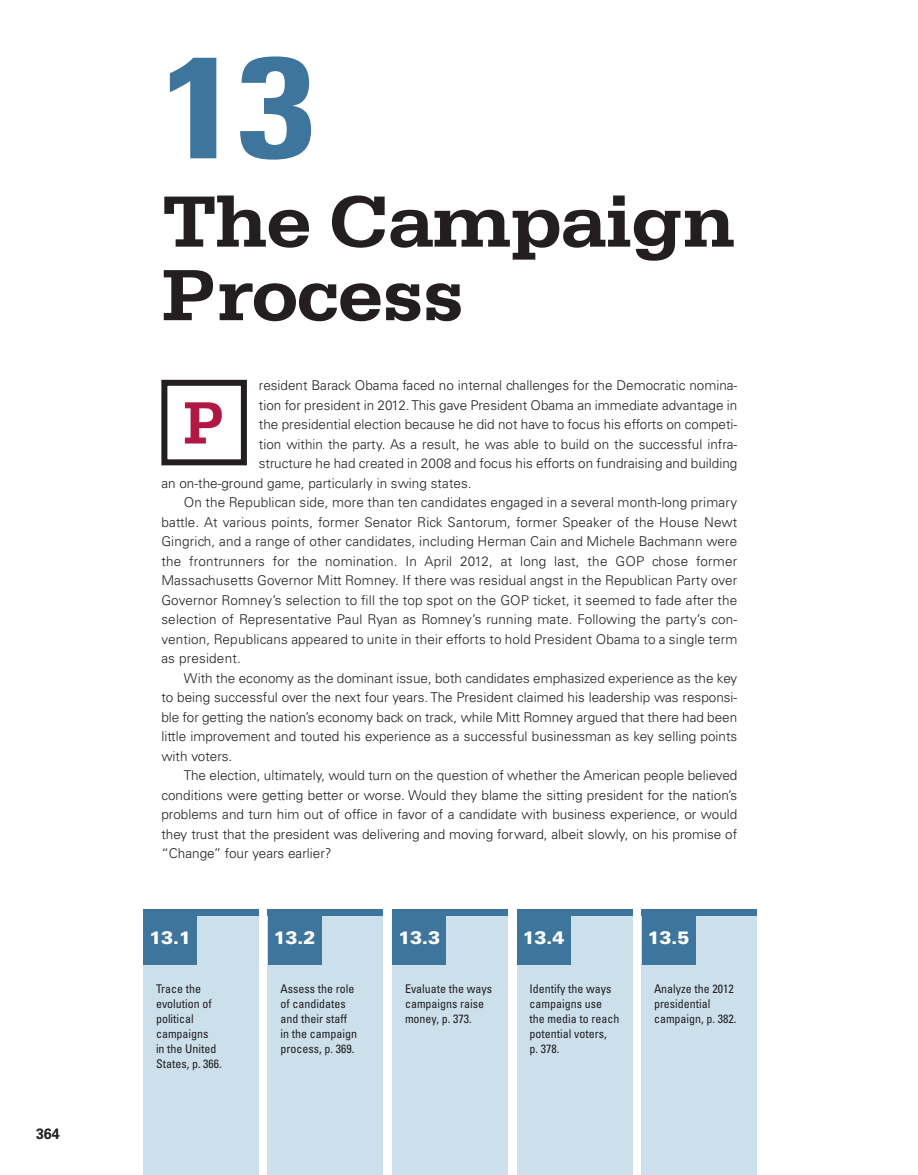
<style>
.page{position:relative;width:918px;height:1175px;background:#fff}
.page>*{position:absolute;margin:0;border:0;box-sizing:border-box;transform-origin:0 0}
.t1{font:700 condensed 144px "Univers LT Std";color:#3e759c;scale:1.2 1}
.t2{font:700 76.5px/73.5px "Serifa Std";letter-spacing:-.02em;color:#231f20;scale:1.1 1}
.t3{font:700 63px "Serifa Std";color:#b11844}
.t4{font:900 18px "Univers LT Std";letter-spacing:-.025em;color:#fff}
.t5{font:700 15px "Univers LT Std";color:#231f20;scale:.95 1}
.t6{font:300 13.5px "Univers LT Std";color:#231f20}
.t7{font:condensed 12px/15px "Univers LT Std";color:#231f20}
</style>
<div class="page">
<div style="left:143px;top:909px;width:116px;height:265px;background:#cce0eb"></div>
<div style="left:517px;top:909px;width:115px;height:265px;background:#cce0eb"></div>
<div style="left:268px;top:909px;width:115px;height:265px;background:#cce0eb"></div>
<div style="left:641px;top:909px;width:116px;height:265px;background:#cce0eb"></div>
<div style="left:392px;top:909px;width:116px;height:265px;background:#cce0eb"></div>
<div style="left:143px;top:912px;width:54px;height:52px;background:#3e759c"></div>
<div style="left:268px;top:912px;width:54px;height:52px;background:#3e759c"></div>
<div style="left:392px;top:912px;width:54px;height:52px;background:#3e759c"></div>
<div style="left:517px;top:912px;width:54px;height:52px;background:#3e759c"></div>
<div style="left:642px;top:912px;width:54px;height:52px;background:#3e759c"></div>
<div style="left:143px;top:909px;width:116px;height:6px;background:#3e759c"></div>
<div style="left:268px;top:909px;width:115px;height:6px;background:#3e759c"></div>
<div style="left:392px;top:909px;width:116px;height:6px;background:#3e759c"></div>
<div style="left:517px;top:909px;width:115px;height:6px;background:#3e759c"></div>
<div style="left:641px;top:909px;width:116px;height:6px;background:#3e759c"></div>
<div style="left:161px;top:380px;width:86px;height:85px;border:6px solid #231f20"></div>
<p class="t5" style="left:36px;top:1124px;width:27px">364</p>
<h1 class="t1" style="left:161px;top:19px;width:129px">13</h1>
<h2 class="t2" style="left:161px;top:184px;width:525px">The Campaign<br>Process</h2>
<p class="t6" style="left:259px;top:377px;width:480px">resident Barack Obama faced no internal challenges for the Democratic nomina-</p>
<p class="t6" style="left:259px;top:397px;width:480px">tion for president in 2012. This gave President Obama an immediate advantage in</p>
<p class="t6" style="left:259px;top:416px;width:480px">the presidential election because he did not have to focus his efforts on competi-</p>
<p class="t6" style="left:259px;top:436px;width:480px">tion within the party. As a result, he was able to build on the successful infra-</p>
<p class="t6" style="left:259px;top:455px;width:480px">structure he had created in 2008 and focus his efforts on fundraising and building</p>
<p class="t6" style="left:161px;top:475px;width:312px">an on-the-ground game, particularly in swing states.</p>
<p class="t6" style="left:184px;top:494px;width:555px">On the Republican side, more than ten candidates engaged in a several month-long primary</p>
<p class="t6" style="left:161px;top:514px;width:578px">battle. At various points, former Senator Rick Santorum, former Speaker of the House Newt</p>
<p class="t6" style="left:161px;top:533px;width:578px">Gingrich, and a range of other candidates, including Herman Cain and Michele Bachmann were</p>
<p class="t6" style="left:161px;top:553px;width:577px">the frontrunners for the nomination. In April 2012, at long last, the GOP chose former</p>
<p class="t6" style="left:161px;top:572px;width:577px">Massachusetts Governor Mitt Romney. If there was residual angst in the Republican Party over</p>
<p class="t6" style="left:161px;top:592px;width:577px">Governor Romney’s selection to fill the top spot on the GOP ticket, it seemed to fade after the</p>
<p class="t6" style="left:161px;top:611px;width:577px">selection of Representative Paul Ryan as Romney’s running mate. Following the party’s con-</p>
<p class="t6" style="left:161px;top:631px;width:578px">vention, Republicans appeared to unite in their efforts to hold President Obama to a single term</p>
<p class="t6" style="left:161px;top:650px;width:81px">as president.</p>
<p class="t6" style="left:184px;top:670px;width:555px">With the economy as the dominant issue, both candidates emphasized experience as the key</p>
<p class="t6" style="left:161px;top:689px;width:577px">to being successful over the next four years. The President claimed his leadership was responsi-</p>
<p class="t6" style="left:161px;top:709px;width:577px">ble for getting the nation’s economy back on track, while Mitt Romney argued that there had been</p>
<p class="t6" style="left:161px;top:728px;width:577px">little improvement and touted his experience as a successful businessman as key selling points</p>
<p class="t6" style="left:161px;top:748px;width:72px">with voters.</p>
<p class="t6" style="left:184px;top:767px;width:555px">The election, ultimately, would turn on the question of whether the American people believed</p>
<p class="t6" style="left:161px;top:787px;width:577px">conditions were getting better or worse. Would they blame the sitting president for the nation’s</p>
<p class="t6" style="left:161px;top:806px;width:578px">problems and turn him out of office in favor of a candidate with business experience, or would</p>
<p class="t6" style="left:161px;top:826px;width:577px">they trust that the president was delivering and moving forward, albeit slowly, on his promise of</p>
<p class="t6" style="left:161px;top:845px;width:172px">“Change” four years earlier?</p>
<h3 class="t3" style="left:183px;top:386px;width:44px">P</h3>
<h3 class="t4" style="left:149px;top:926px;width:43px">13.1</h3>
<h3 class="t4" style="left:274px;top:926px;width:43px">13.2</h3>
<h3 class="t4" style="left:398px;top:926px;width:43px">13.3</h3>
<h3 class="t4" style="left:523px;top:926px;width:43px">13.4</h3>
<h3 class="t4" style="left:648px;top:926px;width:43px">13.5</h3>
<p class="t7" style="left:156px;top:981px;width:67px">Trace the evolution of political campaigns<br>in the United<br>States, p. 366.</p>
<p class="t7" style="left:280px;top:981px;width:78px">Assess the role of candidates and their staff in the campaign process, p. 369.</p>
<p class="t7" style="left:405px;top:981px;width:89px">Evaluate the ways campaigns raise money, p. 373.</p>
<p class="t7" style="left:530px;top:981px;width:91px">Identify the ways campaigns use the media to reach potential voters,<br>p. 378.</p>
<p class="t7" style="left:654px;top:981px;width:84px">Analyze the 2012 presidential campaign, p. 382.</p>
</div>
